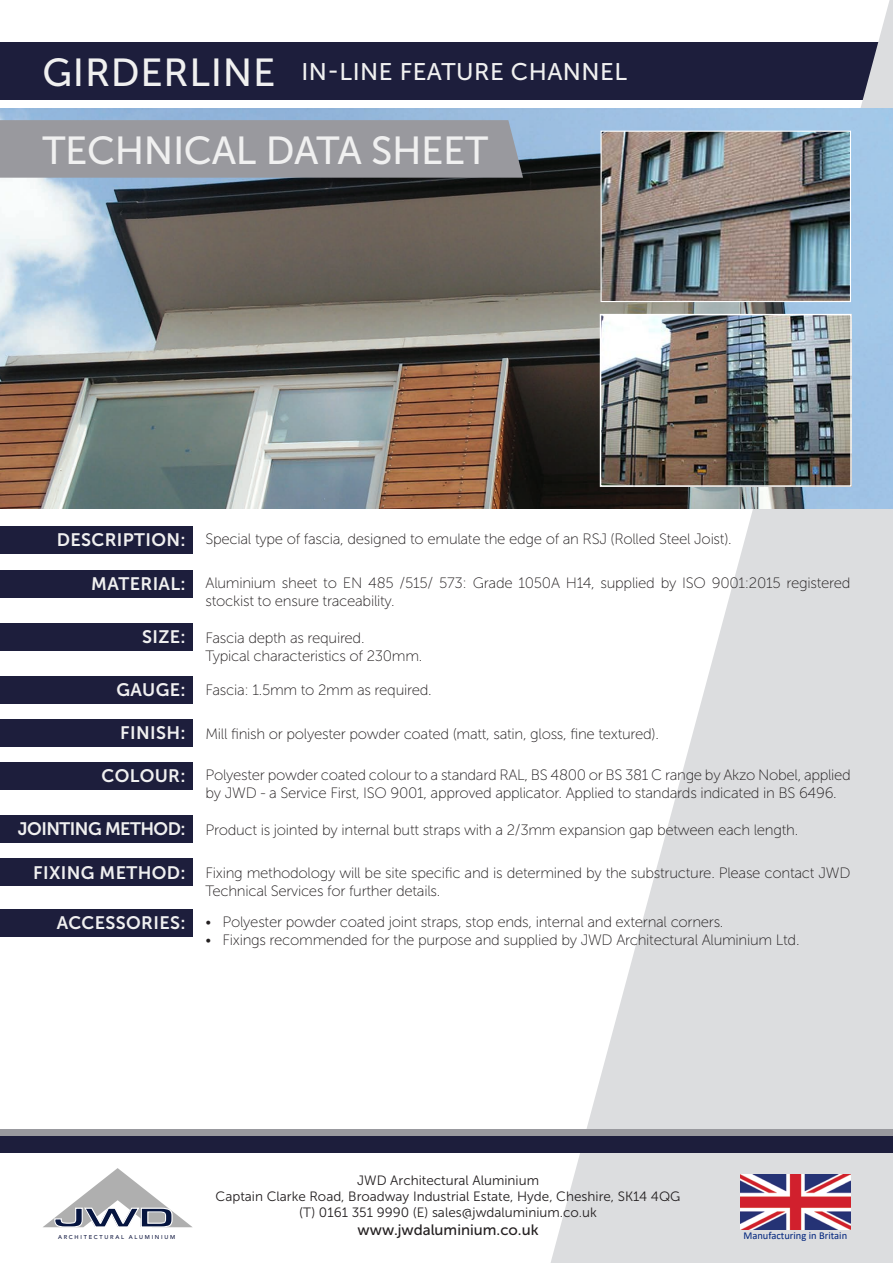
<style>
.page{position:relative;width:893px;height:1263px;background:#fff}
.page>*{position:absolute;margin:0;border:0;box-sizing:border-box;transform-origin:0 0}
.t1{font:39px "Museo Sans 500";letter-spacing:-.01em;color:#f0f0f0}
.t2{font:39px "Museo Sans 500";letter-spacing:.02em;color:#f0f0f0}
.t3{font:27px "Federation Wide";color:#061540}
.t4{font:24px "Museo Sans 500";letter-spacing:.02em;color:#f0f0f0}
.t5{font:18px "Museo Sans 700";letter-spacing:.02em;color:#f0f0f0}
.t6{font:18px "Museo Sans 700";letter-spacing:-.03em;color:#f0f0f0}
.t7{font:15px/18px "Museo Sans 100";letter-spacing:-.02em;color:#231f20}
.t8{font:15px "Museo Sans 500";color:#231f20}
.t9{font:13.5px "Museo Sans 300";color:#231f20}
.t10{font:10.5px "Calibri";color:#00247d}
.t11{font:500 5.7px "Avenir";letter-spacing:.3em;color:#10173f}
</style>
<div class="page">
<div style="left:0;top:43px;width:893px;height:57px;background:#1d1e3c"></div>
<svg style="left:551px;top:0;width:342px;height:1263px;fill:#dcdddf"></svg>
<img style="left:0;top:109px;width:893px;height:399px">
<div style="left:0;top:120px;width:523px;height:58px;background:#99999e"></div>
<div style="left:0;top:1136px;width:893px;height:16px;background:#1d1e3c"></div>
<svg style="left:43px;top:1168px;width:150px;height:60px"></svg>
<img style="left:740px;top:1175px;width:110px;height:55px">
<img style="left:602px;top:133px;width:247px;height:167px">
<div style="left:600px;top:131px;width:251px;height:171px;border:1px solid #fff"></div>
<div style="left:0;top:1129px;width:893px;height:7px;background:#99999e"></div>
<div style="left:0;top:570px;width:193px;height:28px;background:#1d1e3c"></div>
<div style="left:0;top:623px;width:193px;height:27px;background:#1d1e3c"></div>
<div style="left:0;top:676px;width:193px;height:27px;background:#1d1e3c"></div>
<div style="left:0;top:719px;width:193px;height:27px;background:#1d1e3c"></div>
<div style="left:0;top:762px;width:193px;height:28px;background:#1d1e3c"></div>
<div style="left:0;top:909px;width:193px;height:27px;background:#1d1e3c"></div>
<div style="left:0;top:526px;width:193px;height:28px;background:#1d1e3c"></div>
<img style="left:603px;top:317px;width:246px;height:167px">
<div style="left:600px;top:314px;width:252px;height:173px;border:2px solid #fff"></div>
<div style="left:0;top:815px;width:193px;height:28px;background:#1d1e3c"></div>
<div style="left:0;top:858px;width:193px;height:28px;background:#1d1e3c"></div>
<p class="t2" style="left:43px;top:51px;width:235px">GIRDERLINE</p>
<p class="t4" style="left:301px;top:59px;width:327px">IN-LINE FEATURE CHANNEL</p>
<p class="t1" style="left:43px;top:129px;width:447px">TECHNICAL DATA SHEET</p>
<p class="t5" style="left:57px;top:530px;width:130px">DESCRIPTION:</p>
<p class="t7" style="left:206px;top:530px;width:528px">Special type of fascia, designed to emulate the edge of an RSJ (Rolled Steel Joist).</p>
<p class="t7" style="left:206px;top:574px;width:646px">Aluminium sheet to EN 485 /515/ 573: Grade 1050A H14, supplied by ISO 9001:2015 registered stockist to ensure traceability.</p>
<p class="t5" style="left:91px;top:574px;width:96px">MATERIAL:</p>
<p class="t5" style="left:142px;top:627px;width:45px">SIZE:</p>
<p class="t5" style="left:116px;top:680px;width:71px">GAUGE:</p>
<p class="t5" style="left:120px;top:723px;width:67px">FINISH:</p>
<p class="t5" style="left:102px;top:766px;width:86px">COLOUR:</p>
<p class="t7" style="left:206px;top:629px;width:161px">Fascia depth as required.</p>
<p class="t7" style="left:206px;top:647px;width:218px">Typical characteristics of 230mm.</p>
<p class="t7" style="left:206px;top:681px;width:228px">Fascia: 1.5mm to 2mm as required.</p>
<p class="t7" style="left:206px;top:725px;width:455px">Mill finish or polyester powder coated (matt, satin, gloss, fine textured).</p>
<p class="t7" style="left:206px;top:766px;width:647px">Polyester powder coated colour to a standard RAL, BS 4800 or BS 381 C range by Akzo Nobel, applied by JWD - a Service First, ISO 9001, approved applicator. Applied to standards indicated in BS 6496.</p>
<p class="t6" style="left:18px;top:819px;width:169px">JOINTING METHOD:</p>
<p class="t5" style="left:33px;top:862px;width:154px">FIXING METHOD:</p>
<p class="t5" style="left:57px;top:913px;width:130px">ACCESSORIES:</p>
<p class="t7" style="left:206px;top:821px;width:594px">Product is jointed by internal butt straps with a 2/3mm expansion gap between each length.</p>
<p class="t7" style="left:206px;top:864px;width:646px">Fixing methodology will be site specific and is determined by the substructure. Please contact JWD<br>Technical Services for further details.</p>
<p class="t7" style="left:206px;top:913px;width:519px">• Polyester powder coated joint straps, stop ends, internal and external corners.</p>
<p class="t7" style="left:206px;top:931px;width:595px">• Fixings recommended for the purpose and supplied by JWD Architectural Aluminium Ltd.</p>
<p class="t9" style="left:357px;top:1173px;width:183px">JWD Architectural Aluminium</p>
<p class="t9" style="left:216px;top:1189px;width:466px">Captain Clarke Road, Broadway Industrial Estate, Hyde, Cheshire, SK14 4QG</p>
<p class="t9" style="left:299px;top:1205px;width:299px">(T) 0161 351 9990 (E) sales@jwdaluminium.co.uk</p>
<p class="t8" style="left:358px;top:1222px;width:182px">www.jwdaluminium.co.uk</p>
<p class="t3" style="left:54px;top:1202px;width:122px">JWD</p>
<p class="t11" style="left:58px;top:1232px;width:119px">ARCHITECTURAL ALUMINIUM</p>
<p class="t10" style="left:743px;top:1228px;width:105px">Manufacturing in Britain</p>
</div>
